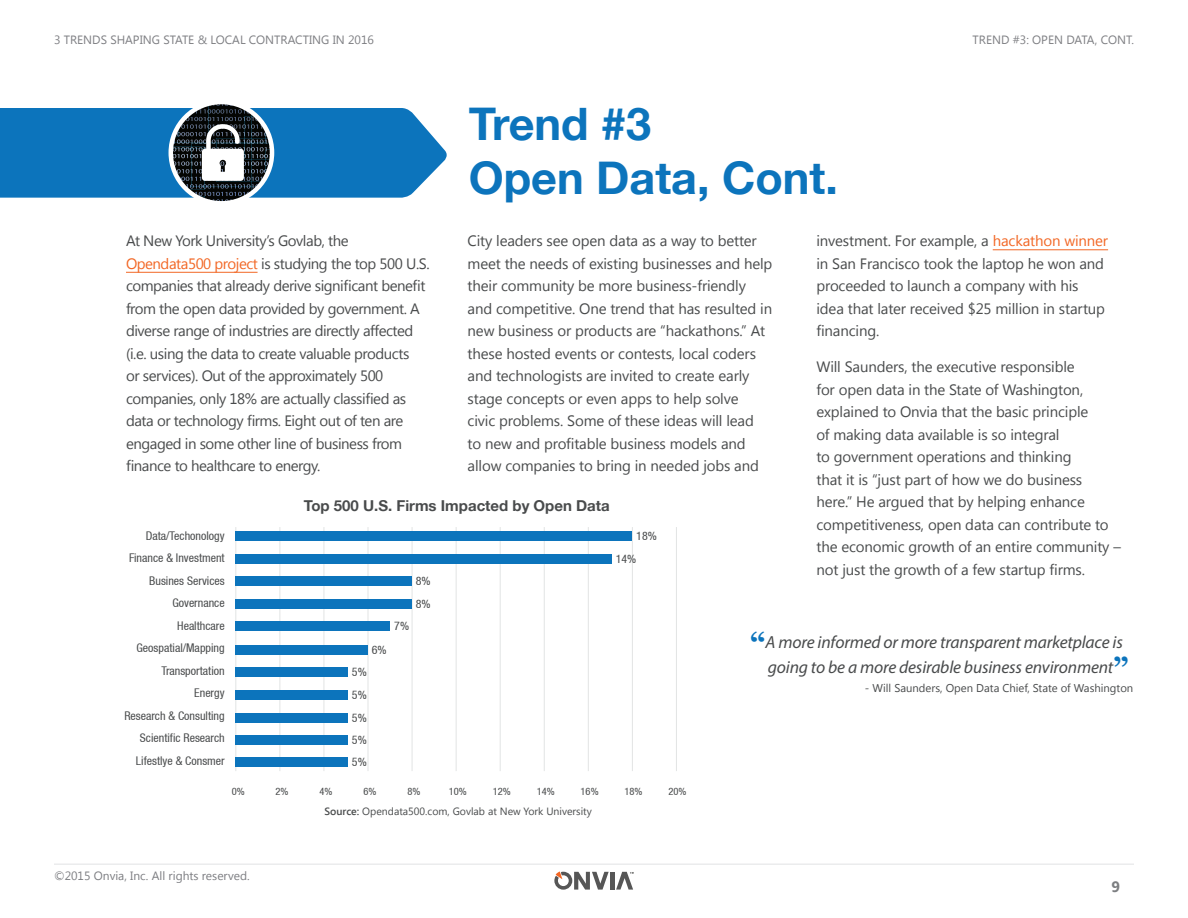
<style>
.page{position:relative;width:1188px;height:918px;background:#fff}
.page>*{position:absolute;margin:0;border:0;box-sizing:border-box;transform-origin:0 0}
.t1{font:700 45px/54px "Helvetica 75";color:#0c74bc}
.t2{font:italic 17.55px/25px "Myriad Pro";letter-spacing:-.01em;color:#494b4c}
.t3{font:15px/22.5px "Segoe UI";letter-spacing:-.01em;color:#494b4c}
.t4{font:15px/22.5px "Segoe UI";letter-spacing:-.03em;color:#494b4c}
.t5{font:700 15px "Helvetica 75";color:#494b4c}
.t6{font:700 15px "Segoe UI";color:#7c7e81}
.t7{font:condensed 12px/22.5px "Helvetica 57";color:#494b4c}
.t8{font:12px "Segoe UI";color:#7d7e82}
.t9{font:11.25px "Segoe UI";color:#494b4c}
.t10{font:10.5px "Segoe UI";color:#494b4c}
.t11{font:condensed 10.5px "Helvetica 57";color:#494b4c}
.s1{color:#f26725}
.s2{font-family:"Georgia";font-weight:700;font-style:normal;font-size:30.15px;color:#0c74bc}
.s3{font-style:italic}
.s4{font-weight:600}
</style>
<div class="page">
<hr style="left:54px;top:864px;width:1080px;height:1px;background:#e1e2e4">
<svg style="left:616px;top:872px;width:18px;height:18px"></svg>
<div style="left:610px;top:872px;width:5px;height:18px;background:#565656"></div>
<svg style="left:554px;top:872px;width:55px;height:18px"></svg>
<hr style="left:235px;top:527px;width:1px;height:244px;background:#e2e4e4">
<hr style="left:280px;top:527px;width:1px;height:244px;background:#e2e4e4">
<hr style="left:324px;top:527px;width:1px;height:244px;background:#e2e4e4">
<hr style="left:368px;top:527px;width:1px;height:244px;background:#e2e4e4">
<hr style="left:412px;top:527px;width:1px;height:244px;background:#e2e4e4">
<hr style="left:456px;top:527px;width:1px;height:244px;background:#e2e4e4">
<hr style="left:500px;top:527px;width:1px;height:244px;background:#e2e4e4">
<hr style="left:544px;top:527px;width:1px;height:244px;background:#e2e4e4">
<hr style="left:588px;top:527px;width:1px;height:244px;background:#e2e4e4">
<hr style="left:632px;top:527px;width:1px;height:244px;background:#e2e4e4">
<hr style="left:676px;top:527px;width:1px;height:244px;background:#e2e4e4">
<hr style="left:126px;top:272px;width:132px;height:1px;background:#f26725">
<hr style="left:993px;top:250px;width:115px;height:1px;background:#f26725">
<svg style="left:0;top:105px;width:447px;height:96px;background:#337eb2"></svg>
<div style="left:169px;top:100px;width:105px;height:106px;border:4px solid #fff;border-radius:50%"></div>
<div style="left:235px;top:531px;width:397px;height:10px;background:#0c74bc"></div>
<div style="left:235px;top:554px;width:377px;height:9px;background:#0c74bc"></div>
<div style="left:235px;top:576px;width:177px;height:9px;background:#0c74bc"></div>
<div style="left:235px;top:600px;width:177px;height:9px;background:#0c74bc"></div>
<div style="left:235px;top:622px;width:155px;height:9px;background:#0c74bc"></div>
<div style="left:235px;top:645px;width:133px;height:9px;background:#0c74bc"></div>
<div style="left:235px;top:667px;width:113px;height:10px;background:#0c74bc"></div>
<div style="left:235px;top:690px;width:113px;height:10px;background:#0c74bc"></div>
<div style="left:235px;top:713px;width:113px;height:10px;background:#0c74bc"></div>
<div style="left:235px;top:735px;width:113px;height:10px;background:#0c74bc"></div>
<div style="left:235px;top:757px;width:113px;height:9px;background:#0c74bc"></div>
<p class="t8" style="left:54px;top:32px;width:322px">3 TRENDS SHAPING STATE &amp; LOCAL CONTRACTING IN 2016</p>
<p class="t8" style="left:973px;top:32px;width:163px">TREND #3: OPEN DATA, CONT.</p>
<h1 class="t1" style="left:469px;top:96px;width:371px">Trend #3<br>Open Data, Cont.</h1>
<p class="t3" style="left:468px;top:229px;width:306px">City leaders see open data as a way to better meet the needs of existing businesses and help their community be more business-friendly and competitive. One trend that has resulted in new business or products are “hackathons.” At these hosted events or contests, local coders and technologists are invited to create early stage concepts or even apps to help solve<br>civic problems. Some of these ideas will lead<br>to new and profitable business models and allow companies to bring in needed jobs and</p>
<p class="t4" style="left:126px;top:229px;width:305px">At New York University’s Govlab, the <span class="s1">Opendata500 project</span> is studying the top 500 U.S. companies that already derive significant benefit from the open data provided by government. A diverse range of industries are directly affected (i.e. using the data to create valuable products<br>or services). Out of the approximately 500 companies, only 18% are actually classified as data or technology firms. Eight out of ten are engaged in some other line of business from finance to healthcare to energy.</p>
<p class="t3" style="left:816px;top:229px;width:293px">investment. For example, a <span class="s1">hackathon winner </span>in San Francisco took the laptop he won and proceeded to launch a company with his idea that later received $25 million in startup financing.</p>
<p class="t3" style="left:816px;top:355px;width:306px">Will Saunders, the executive responsible<br>for open data in the State of Washington, explained to Onvia that the basic principle<br>of making data available is so integral<br>to government operations and thinking<br>that it is “just part of how we do business here.” He argued that by helping enhance competitiveness, open data can contribute to the economic growth of an entire community – not just the growth of a few startup firms.</p>
<p class="t5" style="left:304px;top:496px;width:307px">Top 500 U.S. Firms Impacted by Open Data</p>
<p class="t7" style="left:124px;top:524px;width:102px;text-align:right">Data/Techonology<br>Finance &amp; Investment<br>Busines Services<br>Governance<br>Healthcare<br>Geospatial/Mapping<br>Transportation<br>Energy<br>Research &amp; Consulting<br>Scientific Research<br>Lifestlye &amp; Consmer</p>
<p class="t7" style="left:616px;top:524px;width:43px;text-indent:21px">18%<br>14%</p>
<p class="t7" style="left:416px;top:569px;width:16px;line-height:23.5px">8%<br>8%</p>
<p class="t7" style="left:394px;top:615px;width:16px">7%</p>
<p class="t2" style="left:768px;top:629px;width:363px;text-indent:-18px"><span class="s2">“</span>A more informed or more transparent marketplace is going to be a more desirable business environment<span class="s2">”</span></p>
<p class="t9" style="left:865px;top:680px;width:270px"><span class="s3">-</span> Will Saunders, Open Data Chief, State of Washington</p>
<p class="t7" style="left:372px;top:638px;width:16px">6%</p>
<p class="t7" style="left:352px;top:661px;width:16px;text-align:justify">5% 5% 5% 5% 5%</p>
<p class="t11" style="left:232px;top:785px;width:15px">0%</p>
<p class="t11" style="left:276px;top:785px;width:15px">2%</p>
<p class="t11" style="left:320px;top:785px;width:15px">4%</p>
<p class="t11" style="left:363px;top:785px;width:15px">6%</p>
<p class="t11" style="left:407px;top:785px;width:15px">8%</p>
<p class="t11" style="left:449px;top:785px;width:20px">10%</p>
<p class="t11" style="left:493px;top:785px;width:20px">12%</p>
<p class="t11" style="left:537px;top:785px;width:20px">14%</p>
<p class="t11" style="left:581px;top:785px;width:20px">16%</p>
<p class="t11" style="left:625px;top:785px;width:20px">18%</p>
<p class="t11" style="left:668px;top:785px;width:20px">20%</p>
<p class="t8" style="left:54px;top:868px;width:197px">©2015 Onvia, Inc. All rights reserved.</p>
<p class="t10" style="left:324px;top:804px;width:269px"><span class="s4">Source:</span> Opendata500.com, Govlab at New York University</p>
<p class="t6" style="left:1112px;top:876px;width:10px">9</p>
</div>
